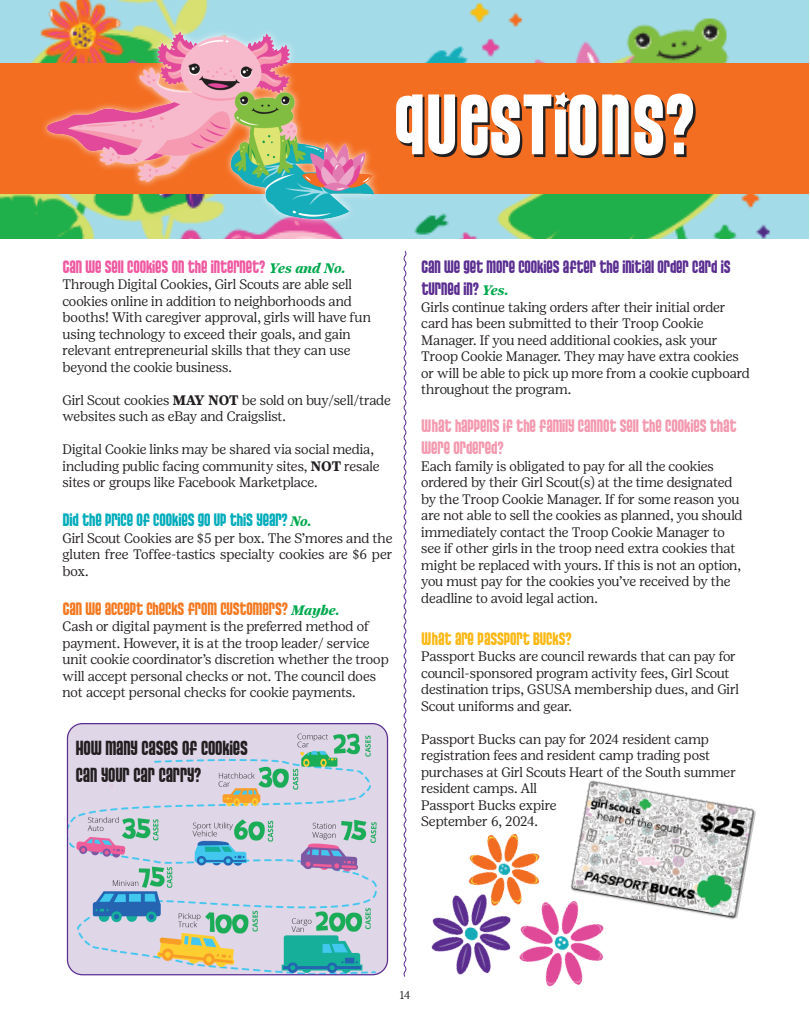
<style>
.page{position:relative;width:810px;height:1035px;background:#fff}
.page>*{position:absolute;margin:0;border:0;box-sizing:border-box;transform-origin:0 0}
.t1{font:90px "Pussycat Snickers";color:#fff}
.t2{font:21.25px/27.5px "Pussycat Snickers";color:#231f20}
.t3{font:18.75px/22.5px "Pussycat Snickers";color:#5b2e91}
.t4{font:18.75px/22.5px "Pussycat Snickers";color:#f499af}
.t5{font:18.75px "Pussycat Snickers";color:#ef59a1}
.t6{font:18.75px "Pussycat Snickers";color:#f47921}
.t7{font:18.75px "Pussycat Snickers";color:#00acbb}
.t8{font:18.75px "Pussycat Snickers";color:#fcb814}
.t9{font:300 13.75px/16.5px "Girl Scout Display";color:#231f20}
.t10{font:300 11.25px "Girl Scout Display";color:#231f20}
.s1{font-family:"Girl Scout Text";font-weight:700;font-style:italic;font-size:13.75px;color:#00a94e}
.s2{font-family:"Girl Scout Text";font-weight:700}
</style>
<div class="page">
<img style="left:67px;top:725px;width:321px;height:250px">
<div style="left:67px;top:723px;width:321px;height:252px;border:1px solid #5b2e91;border-radius:15px"></div>
<img style="left:587px;top:780px;width:169px;height:140px">
<svg style="left:403px;top:251px;width:4px;height:544px"></svg>
<img style="left:0;top:1px;width:808px;height:238px">
<div style="left:0;top:63px;width:808px;height:130px;background:#f36e21"></div>
<svg style="left:399px;top:95px;width:297px;height:63px;fill:#231f20"></svg>
<img style="left:26px;top:0;width:366px;height:239px">
<img style="left:403px;top:795px;width:237px;height:192px">
<h1 class="t1" style="left:392px;top:75px;width:302px">QUESTIONS?</h1>
<h3 class="t5" style="left:62px;top:256px;width:285px">CAN WE SELL COOKIES ON THE INTERNET? <span class="s1">Yes and No.</span></h3>
<p class="t9" style="left:62px;top:276px;width:310px">Through Digital Cookies, Girl Scouts are able sell cookies online in addition to neighborhoods and booths! With caregiver approval, girls will have fun using technology to exceed their goals, and gain relevant entrepreneurial skills that they can use beyond the cookie business.</p>
<p class="t9" style="left:62px;top:392px;width:330px">Girl Scout cookies <span class="s2">MAY NOT</span> be sold on buy/sell/trade websites such as eBay and Craigslist.</p>
<p class="t9" style="left:62px;top:441px;width:319px">Digital Cookie links may be shared via social media, including public facing community sites, <span class="s2">NOT</span> resale sites or groups like Facebook Marketplace.</p>
<h3 class="t7" style="left:62px;top:510px;width:251px">DID THE PRICE OF COOKIES GO UP THIS YEAR? <span class="s1">No.</span></h3>
<p class="t9" style="left:63px;top:530px;width:332px;text-align:justify">Girl Scout Cookies are $5 per box. The S’mores and the gluten free Toffee-tastics specialty cookies are $6 per box.</p>
<h3 class="t6" style="left:62px;top:598px;width:279px">CAN WE ACCEPT CHECKS FROM CUSTOMERS? <span class="s1">Maybe.</span></h3>
<p class="t9" style="left:62px;top:618px;width:328px">Cash or digital payment is the preferred method of payment. However, it is at the troop leader/ service unit cookie coordinator’s discretion whether the troop will accept personal checks or not. The council does not accept personal checks for cookie payments.</p>
<h2 class="t2" style="left:76px;top:735px;width:173px">HOW MANY CASES OF COOKIES<br>CAN YOUR CAR CARRY?</h2>
<h3 class="t3" style="left:421px;top:256px;width:310px">CAN WE GET MORE COOKIES AFTER THE INITIAL ORDER CARD IS<br>TURNED IN? <span class="s1">Yes.</span></h3>
<p class="t9" style="left:421px;top:299px;width:330px">Girls continue taking orders after their initial order card has been submitted to their Troop Cookie Manager. If you need additional cookies, ask your Troop Cookie Manager. They may have extra cookies or will be able to pick up more from a cookie cupboard throughout the program.</p>
<h3 class="t4" style="left:421px;top:415px;width:316px">WHAT HAPPENS IF THE FAMILY CANNOT SELL THE COOKIES THAT<br>WERE ORDERED?</h3>
<p class="t9" style="left:421px;top:458px;width:323px">Each family is obligated to pay for all the cookies ordered by their Girl Scout(s) at the time designated by the Troop Cookie Manager. If for some reason you are not able to sell the cookies as planned, you should immediately contact the Troop Cookie Manager to see if other girls in the troop need extra cookies that might be replaced with yours. If this is not an option, you must pay for the cookies you’ve received by the deadline to avoid legal action.</p>
<h3 class="t8" style="left:421px;top:628px;width:152px">WHAT ARE PASSPORT BUCKS?</h3>
<p class="t9" style="left:421px;top:648px;width:319px">Passport Bucks are council rewards that can pay for council-sponsored program activity fees, Girl Scout destination trips, GSUSA membership dues, and Girl Scout uniforms and gear.</p>
<p class="t9" style="left:421px;top:731px;width:316px">Passport Bucks can pay for 2024 resident camp registration fees and resident camp trading post purchases at Girl Scouts Heart of the South summer resident camps. All<br>Passport Bucks expire<br>September 6, 2024.</p>
<p class="t10" style="left:400px;top:989px;width:12px">14</p>
</div>
